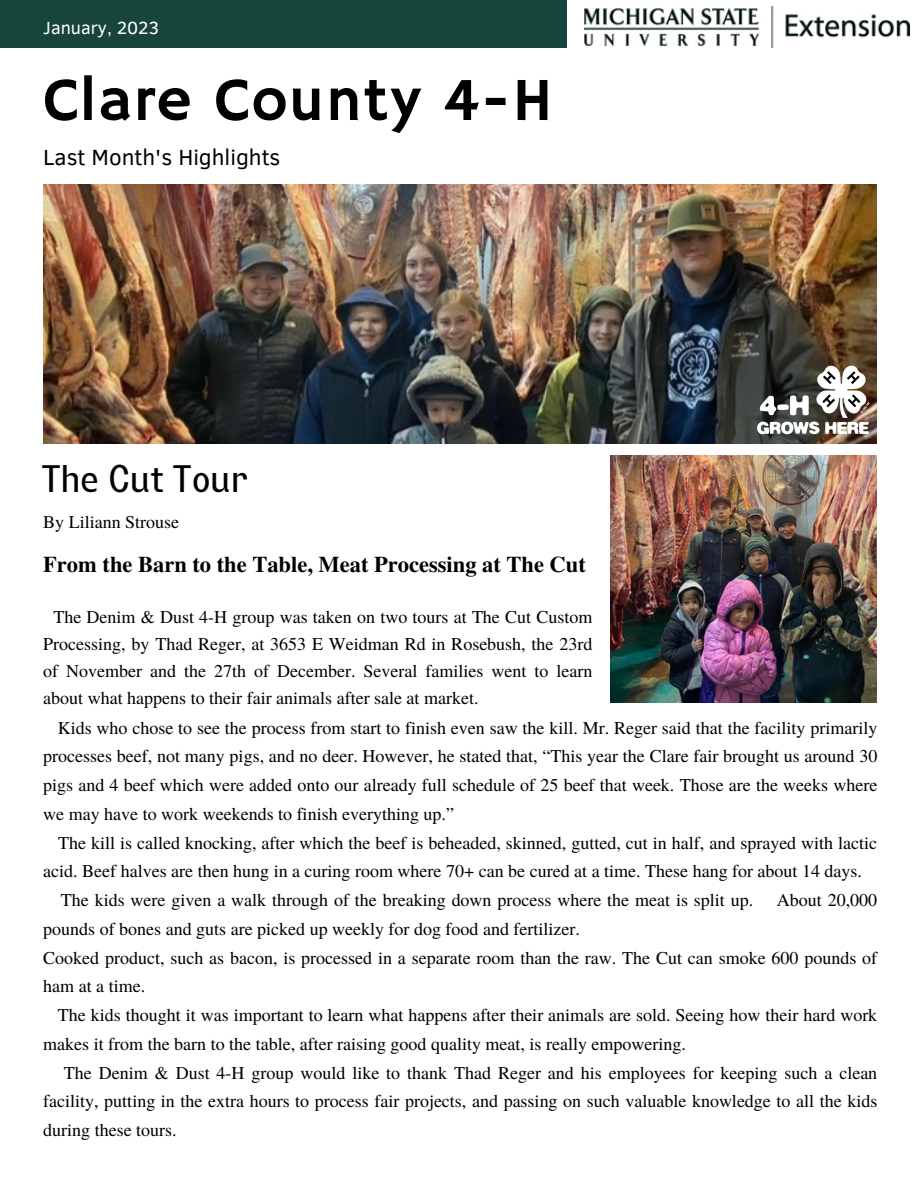
<style>
.page{position:relative;width:918px;height:1188px;background:#fff}
.page>*{position:absolute;margin:0;border:0;box-sizing:border-box;transform-origin:0 0}
.t1{font:61.5px "Hammersmith One";letter-spacing:.02em;color:#000}
.t2{font:37.5px "Lazord";color:#000}
.t3{font:700 22.5px "Te X Gyre Termes";color:#000}
.t4{font:22.5px "Clear Sans";color:#000}
.t5{font:18px/28.8px "Te X Gyre Termes";color:#000;text-align:justify}
.t6{font:18px "Clear Sans";color:#fff}
</style>
<div class="page">
<img style="left:43px;top:185px;width:834px;height:258px">
<img style="left:610px;top:456px;width:267px;height:246px">
<img style="left:748px;top:358px;width:129px;height:85px">
<div style="left:0;top:0;width:567px;height:48px;background:#18453b"></div>
<img style="left:584px;top:6px;width:325px;height:42px">
<p class="t6" style="left:43px;top:15px;width:117px">January, 2023</p>
<h1 class="t1" style="left:43px;top:65px;width:511px">Clare County 4-H</h1>
<p class="t4" style="left:43px;top:141px;width:239px">Last Month's Highlights</p>
<h2 class="t2" style="left:42px;top:465px;width:208px">The Cut Tour</h2>
<p class="t5" style="left:43px;top:506px;width:138px">By Liliann Strouse</p>
<p class="t3" style="left:43px;top:547px;width:544px">From the Barn to the Table, Meat Processing at The Cut</p>
<p class="t5" style="left:43px;top:602px;width:551px;line-height:27px;text-indent:10px">The Denim &amp; Dust 4-H group was taken on two tours at The Cut Custom Processing, by Thad Reger, at 3653 E Weidman Rd in Rosebush, the 23rd of November and the 27th of December. Several families went to learn about what happens to their fair animals after sale at market.</p>
<p class="t5" style="left:43px;top:712px;width:836px;text-indent:14px">Kids who chose to see the process from start to finish even saw the kill. Mr. Reger said that the facility primarily processes beef, not many pigs, and no deer. However, he stated that, “This year the Clare fair brought us around 30 pigs and 4 beef which were added onto our already full schedule of 25 beef that week. Those are the weeks where we may have to work weekends to finish everything up.”</p>
<p class="t5" style="left:58px;top:827px;width:821px">The kill is called knocking, after which the beef is beheaded, skinned, gutted, cut in half, and sprayed with lactic</p>
<p class="t5" style="left:43px;top:856px;width:820px">acid. Beef halves are then hung in a curing room where 70+ can be cured at a time. These hang for about 14 days.</p>
<p class="t5" style="left:61px;top:885px;width:694px">The kids were given a walk through of the breaking down process where the meat is split up.</p>
<p class="t5" style="left:777px;top:885px;width:102px">About 20,000</p>
<p class="t5" style="left:43px;top:913px;width:836px;text-align:left">pounds of bones and guts are picked up weekly for dog food and fertilizer.<br>Cooked product, such as bacon, is processed in a separate room than the raw. The Cut can smoke 600 pounds of ham at a time.</p>
<p class="t5" style="left:43px;top:1000px;width:836px;text-indent:15px">The kids thought it was important to learn what happens after their animals are sold. Seeing how their hard work makes it from the barn to the table, after raising good quality meat, is really empowering.</p>
<p class="t5" style="left:43px;top:1057px;width:836px;text-indent:21px">The Denim &amp; Dust 4-H group would like to thank Thad Reger and his employees for keeping such a clean facility, putting in the extra hours to process fair projects, and passing on such valuable knowledge to all the kids during these tours.</p>
</div>
